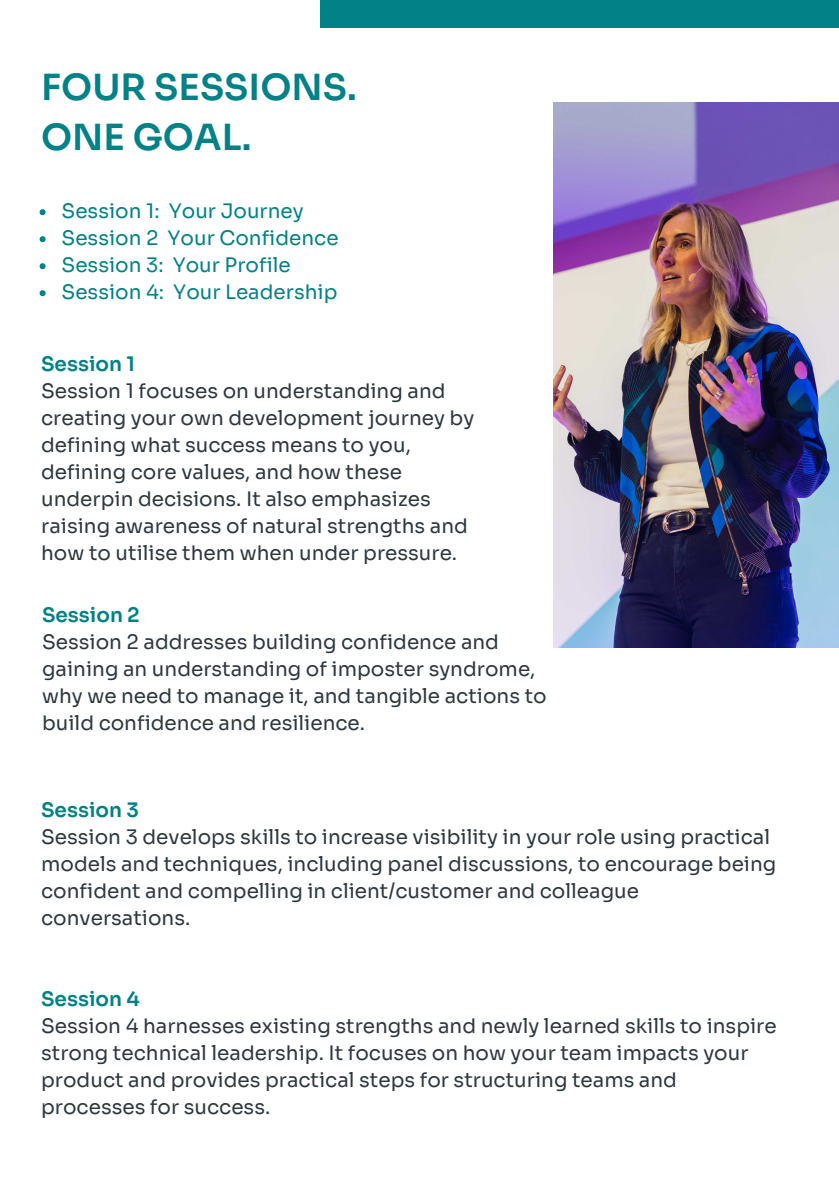
<style>
.page{position:relative;width:839px;height:1191px;background:#fff}
.page>*{position:absolute;margin:0;border:0;box-sizing:border-box;transform-origin:0 0}
.t1{font:600 36px "Sora";color:#028186}
.t2{font:20px/27px "Sora";color:#2c373e}
.t3{font:20px "Sora";color:#028186}
.t4{font:600 20px "Sora";color:#028186}
</style>
<div class="page">
<svg style="left:40px;top:209px;width:6px;height:6px"></svg>
<svg style="left:40px;top:236px;width:6px;height:6px"></svg>
<svg style="left:40px;top:263px;width:6px;height:6px"></svg>
<svg style="left:40px;top:290px;width:6px;height:6px"></svg>
<img style="left:553px;top:103px;width:285px;height:544px">
<div style="left:319px;top:0;width:519px;height:27px;background:#028186"></div>
<p class="t1" style="left:41px;top:65px;width:317px">FOUR SESSIONS.</p>
<p class="t1" style="left:41px;top:115px;width:212px">ONE GOAL.</p>
<p class="t3" style="left:62px;top:199px;width:244px">Session 1: Your Journey</p>
<p class="t3" style="left:62px;top:226px;width:278px">Session 2 Your Confidence</p>
<p class="t3" style="left:62px;top:253px;width:231px">Session 3: Your Profile</p>
<p class="t3" style="left:62px;top:280px;width:277px">Session 4: Your Leadership</p>
<p class="t4" style="left:41px;top:351px;width:95px">Session 1</p>
<p class="t2" style="left:41px;top:377px;width:434px">Session 1 focuses on understanding and creating your own development journey by defining what success means to you, defining core values, and how these underpin decisions. It also emphasizes raising awareness of natural strengths and how to utilise them when under pressure.</p>
<p class="t4" style="left:42px;top:603px;width:99px">Session 2</p>
<p class="t2" style="left:42px;top:629px;width:506px">Session 2 addresses building confidence and gaining an understanding of imposter syndrome, why we need to manage it, and tangible actions to build confidence and resilience.</p>
<p class="t4" style="left:41px;top:798px;width:99px">Session 3</p>
<p class="t2" style="left:41px;top:824px;width:736px">Session 3 develops skills to increase visibility in your role using practical models and techniques, including panel discussions, to encourage being confident and compelling in client/customer and colleague conversations.</p>
<p class="t4" style="left:41px;top:986px;width:100px">Session 4</p>
<p class="t2" style="left:41px;top:1013px;width:737px">Session 4 harnesses existing strengths and newly learned skills to inspire strong technical leadership. It focuses on how your team impacts your product and provides practical steps for structuring teams and processes for success.</p>
</div>
